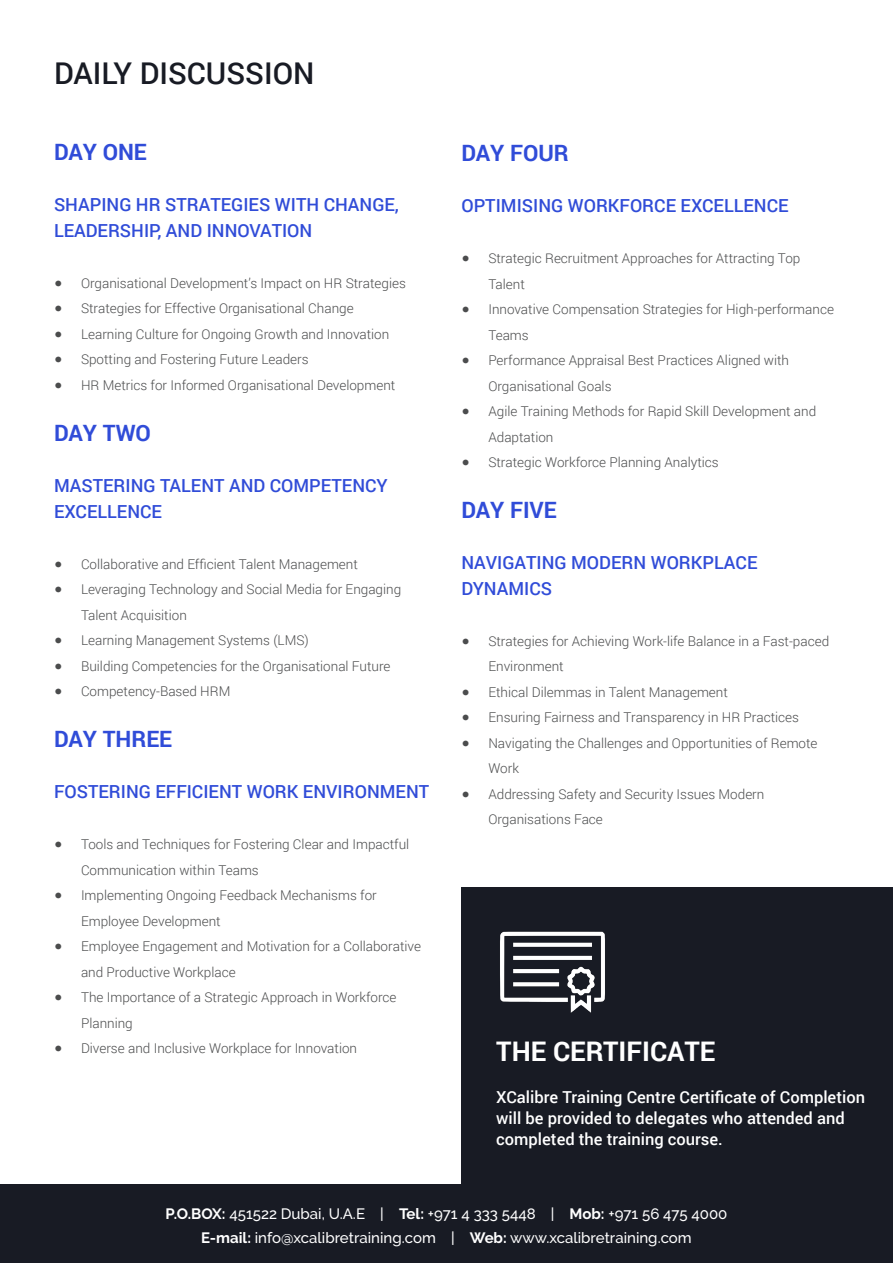
<style>
.page{position:relative;width:893px;height:1263px;background:#fff}
.page>*{position:absolute;margin:0;border:0;box-sizing:border-box;transform-origin:0 0}
.t1{font:500 30px "Roboto";color:#181b24}
.t2{font:700 27px "Roboto";color:#fff}
.t3{font:700 22.5px "Roboto";color:#304cd8}
.t4{font:500 18px/25.5px "Roboto";color:#304cd8}
.t5{font:500 16.5px/21px "Roboto";color:#fff}
.t6{font:500 15px/24px "Raleway";color:#fff;text-align:center}
.t7{font:300 13.5px/25.5px "Roboto";color:#4b4c4d}
.s1{font-family:"Helvetica Neue";font-weight:400}
.s2{font-weight:700}
</style>
<div class="page">
<div style="left:0;top:1184px;width:893px;height:79px;background:#181b24"></div>
<div style="left:461px;top:887px;width:432px;height:297px;background:#181b24"></div>
<img style="left:500px;top:931px;width:105px;height:82px">
<p class="t1" style="left:54px;top:52px;width:262px">DAILY DISCUSSION</p>
<p class="t3" style="left:54px;top:137px;width:94px">DAY ONE</p>
<p class="t4" style="left:54px;top:192px;width:347px">SHAPING HR STRATEGIES WITH CHANGE,<br>LEADERSHIP, AND INNOVATION</p>
<p class="t7" style="left:54px;top:270px;width:353px"><span class="s1">●</span> Organisational Development’s Impact on HR Strategies</p>
<p class="t7" style="left:54px;top:295px;width:301px"><span class="s1">●</span> Strategies for Effective Organisational Change</p>
<p class="t7" style="left:54px;top:321px;width:337px"><span class="s1">●</span> Learning Culture for Ongoing Growth and Innovation</p>
<p class="t7" style="left:54px;top:346px;width:256px"><span class="s1">●</span> Spotting and Fostering Future Leaders</p>
<p class="t7" style="left:54px;top:372px;width:343px"><span class="s1">●</span> HR Metrics for Informed Organisational Development</p>
<p class="t3" style="left:54px;top:417px;width:99px">DAY TWO</p>
<p class="t4" style="left:54px;top:472px;width:335px">MASTERING TALENT AND COMPETENCY<br>EXCELLENCE</p>
<p class="t7" style="left:54px;top:550px;width:305px"><span class="s1">●</span> Collaborative and Efficient Talent Management</p>
<p class="t7" style="left:81px;top:576px;width:322px;text-indent:-27px"><span class="s1">●</span> Leveraging Technology and Social Media for Engaging<br>Talent Acquisition</p>
<p class="t7" style="left:54px;top:627px;width:256px"><span class="s1">●</span> Learning Management Systems (LMS)</p>
<p class="t7" style="left:54px;top:652px;width:338px"><span class="s1">●</span> Building Competencies for the Organisational Future</p>
<p class="t7" style="left:54px;top:678px;width:178px"><span class="s1">●</span> Competency-Based HRM</p>
<p class="t3" style="left:54px;top:723px;width:120px">DAY THREE</p>
<p class="t4" style="left:54px;top:778px;width:377px">FOSTERING EFFICIENT WORK ENVIRONMENT</p>
<p class="t7" style="left:81px;top:831px;width:330px;text-indent:-27px"><span class="s1">●</span> Tools and Techniques for Fostering Clear and Impactful<br>Communication within Teams</p>
<p class="t7" style="left:81px;top:882px;width:297px;text-indent:-27px"><span class="s1">●</span> Implementing Ongoing Feedback Mechanisms for<br>Employee Development</p>
<p class="t7" style="left:81px;top:933px;width:341px;text-indent:-27px"><span class="s1">●</span> Employee Engagement and Motivation for a Collaborative and Productive Workplace</p>
<p class="t7" style="left:81px;top:984px;width:317px;text-indent:-27px"><span class="s1">●</span> The Importance of a Strategic Approach in Workforce<br>Planning</p>
<p class="t7" style="left:54px;top:1035px;width:305px"><span class="s1">●</span> Diverse and Inclusive Workplace for Innovation</p>
<p class="t3" style="left:461px;top:137px;width:109px">DAY FOUR</p>
<p class="t4" style="left:461px;top:192px;width:329px">OPTIMISING WORKFORCE EXCELLENCE</p>
<p class="t7" style="left:488px;top:245px;width:313px;text-indent:-27px"><span class="s1">●</span> Strategic Recruitment Approaches for Attracting Top<br>Talent</p>
<p class="t7" style="left:488px;top:296px;width:347px;text-indent:-27px"><span class="s1">●</span> Innovative Compensation Strategies for High-performance<br>Teams</p>
<p class="t7" style="left:488px;top:347px;width:302px;text-indent:-27px"><span class="s1">●</span> Performance Appraisal Best Practices Aligned with<br>Organisational Goals</p>
<p class="t7" style="left:488px;top:398px;width:329px;text-indent:-27px"><span class="s1">●</span> Agile Training Methods for Rapid Skill Development and<br>Adaptation</p>
<p class="t7" style="left:461px;top:449px;width:259px"><span class="s1">●</span> Strategic Workforce Planning Analytics</p>
<p class="t3" style="left:461px;top:494px;width:97px">DAY FIVE</p>
<p class="t4" style="left:461px;top:549px;width:298px">NAVIGATING MODERN WORKPLACE<br>DYNAMICS</p>
<p class="t7" style="left:488px;top:628px;width:342px;text-indent:-27px"><span class="s1">●</span> Strategies for Achieving Work-life Balance in a Fast-paced<br>Environment</p>
<p class="t7" style="left:461px;top:679px;width:268px"><span class="s1">●</span> Ethical Dilemmas in Talent Management</p>
<p class="t7" style="left:461px;top:704px;width:339px"><span class="s1">●</span> Ensuring Fairness and Transparency in HR Practices</p>
<p class="t7" style="left:488px;top:730px;width:331px;text-indent:-27px"><span class="s1">●</span> Navigating the Challenges and Opportunities of Remote<br>Work</p>
<p class="t7" style="left:488px;top:781px;width:277px;text-indent:-27px"><span class="s1">●</span> Addressing Safety and Security Issues Modern<br>Organisations Face</p>
<p class="t2" style="left:496px;top:1032px;width:221px">THE CERTIFICATE</p>
<p class="t5" style="left:496px;top:1085px;width:370px">XCalibre Training Centre Certificate of Completion will be provided to delegates who attended and completed the training course.</p>
<p class="t6" style="left:166px;top:1201px;width:563px"><span class="s2">P.O.BOX:</span> 451522 Dubai, U.A.E | <span class="s2">Tel:</span> +971 4 333 5448 | <span class="s2">Mob:</span> +971 56 475 4000<br><span class="s2">E-mail:</span> info@xcalibretraining.com | <span class="s2">Web:</span> www.xcalibretraining.com</p>
</div>
